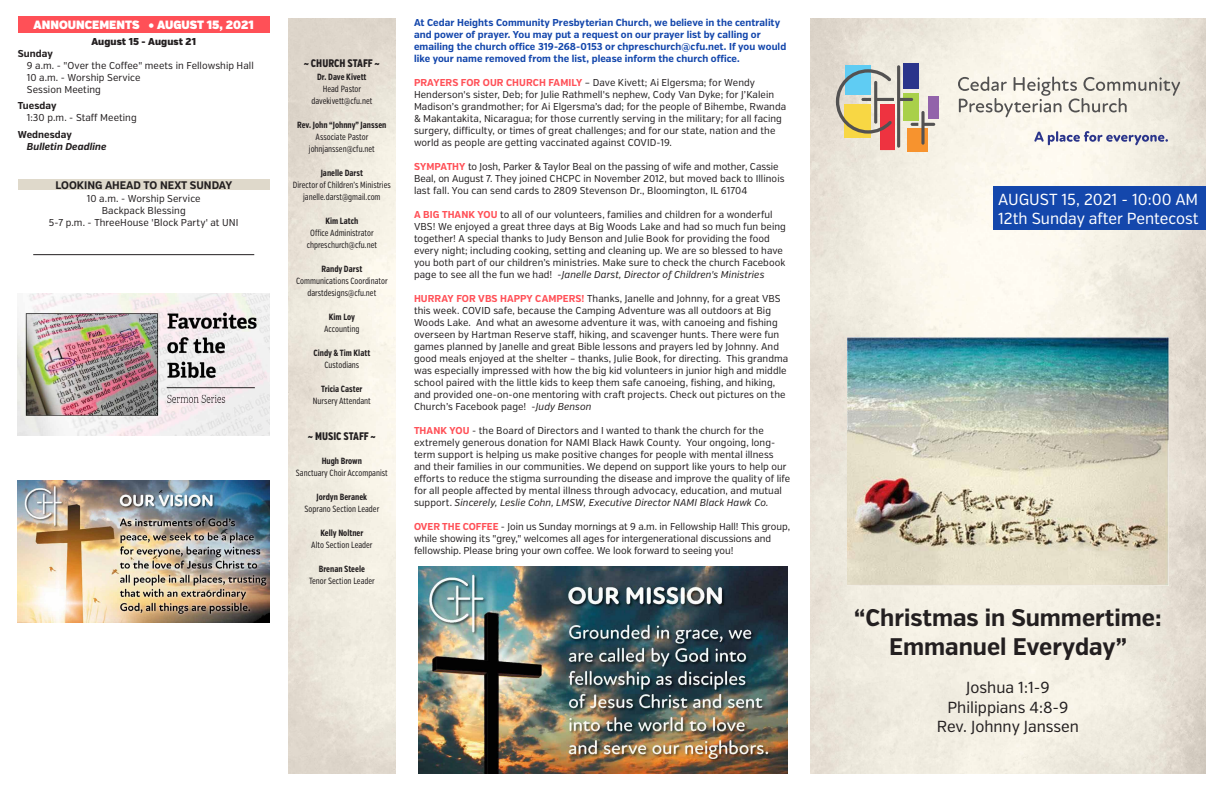
<style>
.page{position:relative;width:1224px;height:792px;background:#fff}
.page>*{position:absolute;margin:0;border:0;box-sizing:border-box;transform-origin:0 0}
.t1{font:700 24px/28.8px "Verb Cond";color:#231f20;text-align:center}
.t2{font:16px/19.2px "Verb Cond";color:#fff}
.t3{font:16px/19.2px "Verb Cond";color:#231f20;text-align:center}
.t4{font:12px "Verb Cond Ultra";color:#fff}
.t5{font:800 11px "Verb Comp";color:#231f20}
.t6{font:700 11px "Verb Cond";color:#231f20}
.t7{font:10px/12px "Verb Cond";letter-spacing:.005em;color:#231f20}
.t8{font:700 10px/12px "Verb Cond";letter-spacing:.01em;color:#1447ac}
.t9{font:700 10px "Verb Cond";letter-spacing:.01em;color:#231f20}
.t10{font:900 10px "Verb Cond";letter-spacing:.01em;color:#231f20}
.t11{font:italic 700 10px "Verb Cond";letter-spacing:.01em;color:#231f20}
.t12{font:9px/12px "Verb Comp";color:#231f20;text-align:center}
.t13{font:700 9px "Verb Comp";color:#231f20}
.s1{font-weight:700;color:#ff5057}
.s2{font-style:italic}
</style>
<div class="page">
<img style="left:810px;top:18px;width:396px;height:756px">
<svg style="left:958px;top:76px;width:222px;height:41px;background:#dad6cd"></svg>
<svg style="left:1034px;top:131px;width:134px;height:14px;background:#c0c0cf"></svg>
<div style="left:903px;top:63px;width:16px;height:26px;background:#2b358b"></div>
<div style="left:907px;top:129px;width:21px;height:23px;background:#f7932e"></div>
<div style="left:928px;top:96px;width:11px;height:23px;background:#9263aa"></div>
<svg style="left:836px;top:65px;width:99px;height:85px;background:#c0b29c"></svg>
<div style="left:994px;top:186px;width:212px;height:44px;background:#1447ac"></div>
<div style="left:18px;top:16px;width:252px;height:17px;background:#ff5057"></div>
<hr style="left:33px;top:254px;width:221px;height:1px;background:#231f20">
<div style="left:18px;top:179px;width:252px;height:11px;background:#dfd9cb"></div>
<img style="left:18px;top:294px;width:252px;height:142px">
<img style="left:18px;top:480px;width:252px;height:142px">
<img style="left:847px;top:338px;width:322px;height:247px">
<img style="left:419px;top:566px;width:369px;height:208px">
<p class="t4" style="left:34px;top:18px;width:222px">ANNOUNCEMENTS • AUGUST 15, 2021</p>
<p class="t10" style="left:91px;top:35px;width:106px">August 15 - August 21</p>
<p class="t9" style="left:18px;top:47px;width:37px">Sunday</p>
<p class="t7" style="left:27px;top:60px;width:229px">9 a.m. - "Over the Coffee" meets in Fellowship Hall<br>10 a.m. - Worship Service<br>Session Meeting</p>
<p class="t9" style="left:18px;top:100px;width:40px">Tuesday</p>
<p class="t7" style="left:27px;top:112px;width:112px">1:30 p.m. - Staff Meeting</p>
<p class="t9" style="left:18px;top:128px;width:56px">Wednesday</p>
<p class="t11" style="left:27px;top:140px;width:81px">Bulletin Deadline</p>
<p class="t6" style="left:56px;top:178px;width:178px">LOOKING AHEAD TO NEXT SUNDAY</p>
<p class="t7" style="left:49px;top:193px;width:191px;text-align:center">10 a.m. - Worship Service<br>Backpack Blessing<br>5-7 p.m. - ThreeHouse 'Block Party' at UNI</p>
<p class="t5" style="left:304px;top:57px;width:78px">~ CHURCH STAFF ~</p>
<p class="t13" style="left:317px;top:72px;width:51px">Dr. Dave Kivett</p>
<p class="t12" style="left:311px;top:83px;width:63px">Head Pastor davekivett@cfu.net</p>
<p class="t13" style="left:297px;top:120px;width:91px">Rev. John “Johnny” Janssen</p>
<p class="t12" style="left:309px;top:131px;width:67px">Associate Pastor johnjanssen@cfu.net</p>
<p class="t13" style="left:321px;top:168px;width:44px">Janelle Darst</p>
<p class="t12" style="left:293px;top:179px;width:100px">Director of Children’s Ministries janelle.darst@gmail.com</p>
<p class="t13" style="left:325px;top:216px;width:34px">Kim Latch</p>
<p class="t12" style="left:307px;top:227px;width:72px">Office Administrator chpreschurch@cfu.net</p>
<p class="t13" style="left:321px;top:264px;width:42px">Randy Darst</p>
<p class="t12" style="left:296px;top:275px;width:93px">Communications Coordinator darstdesigns@cfu.net</p>
<p class="t13" style="left:329px;top:312px;width:28px">Kim Loy</p>
<p class="t12" style="left:324px;top:323px;width:37px">Accounting</p>
<p class="t13" style="left:313px;top:348px;width:58px">Cindy &amp; Tim Klatt</p>
<p class="t12" style="left:324px;top:359px;width:36px">Custodians</p>
<p class="t13" style="left:321px;top:384px;width:43px">Tricia Caster</p>
<p class="t12" style="left:313px;top:395px;width:59px">Nursery Attendant</p>
<p class="t5" style="left:308px;top:430px;width:70px">~ MUSIC STAFF ~</p>
<p class="t13" style="left:322px;top:456px;width:42px">Hugh Brown</p>
<p class="t12" style="left:296px;top:467px;width:94px">Sanctuary Choir Accompanist</p>
<p class="t13" style="left:317px;top:492px;width:52px">Jordyn Beranek</p>
<p class="t12" style="left:305px;top:503px;width:76px">Soprano Section Leader</p>
<p class="t13" style="left:321px;top:528px;width:44px">Kelly Noltner</p>
<p class="t12" style="left:311px;top:539px;width:63px">Alto Section Leader</p>
<p class="t13" style="left:319px;top:564px;width:48px">Brenan Steele</p>
<p class="t12" style="left:309px;top:575px;width:67px">Tenor Section Leader</p>
<p class="t8" style="left:414px;top:17px;width:374px">At Cedar Heights Community Presbyterian Church, we believe in the centrality and power of prayer. You may put a request on our prayer list by calling or emailing the church office 319-268-0153 or chpreschurch@cfu.net. If you would like your name removed from the list, please inform the church office.</p>
<p class="t7" style="left:414px;top:77px;width:374px"><span class="s1">PRAYERS FOR OUR CHURCH FAMILY</span> – Dave Kivett; Ai Elgersma; for Wendy Henderson's sister, Deb; for Julie Rathmell's nephew, Cody Van Dyke; for J’Kalein Madison’s grandmother; for Ai Elgersma’s dad; for the people of Bihembe, Rwanda &amp; Makantakita, Nicaragua; for those currently serving in the military; for all facing surgery, difficulty, or times of great challenges; and for our state, nation and the world as people are getting vaccinated against COVID-19.</p>
<p class="t7" style="left:414px;top:161px;width:372px"><span class="s1">SYMPATHY</span> to Josh, Parker &amp; Taylor Beal on the passing of wife and mother, Cassie<br>Beal, on August 7. They joined CHCPC in November 2012, but moved back to Illinois last fall. You can send cards to 2809 Stevenson Dr., Bloomington, IL 61704</p>
<p class="t7" style="left:414px;top:209px;width:373px"><span class="s1">A BIG THANK YOU</span> to all of our volunteers, families and children for a wonderful VBS! We enjoyed a great three days at Big Woods Lake and had so much fun being together! A special thanks to Judy Benson and Julie Book for providing the food every night; including cooking, setting and cleaning up. We are so blessed to have you both part of our children’s ministries. Make sure to check the church Facebook page to see all the fun we had! <span class="s2">-Janelle Darst, Director of Children's Ministries</span></p>
<p class="t7" style="left:414px;top:293px;width:376px"><span class="s1">HURRAY FOR VBS HAPPY CAMPERS!</span> Thanks, Janelle and Johnny, for a great VBS this week. COVID safe, because the Camping Adventure was all outdoors at Big Woods Lake. And what an awesome adventure it was, with canoeing and fishing overseen by Hartman Reserve staff, hiking, and scavenger hunts. There were fun games planned by Janelle and great Bible lessons and prayers led by Johnny. And good meals enjoyed at the shelter – thanks, Julie Book, for directing. This grandma was especially impressed with how the big kid volunteers in junior high and middle school paired with the little kids to keep them safe canoeing, fishing, and hiking, and provided one-on-one mentoring with craft projects. Check out pictures on the Church’s Facebook page! -<span class="s2">Judy Benson</span></p>
<p class="t7" style="left:414px;top:425px;width:378px"><span class="s1">THANK YOU</span> - the Board of Directors and I wanted to thank the church for the extremely generous donation for NAMI Black Hawk County. Your ongoing, long&shy;term support is helping us make positive changes for people with mental illness and their families in our communities. We depend on support like yours to help our efforts to reduce the stigma surrounding the disease and improve the quality of life for all people affected by mental illness through advocacy, education, and mutual support. <span class="s2">Sincerely, Leslie Cohn, LMSW, Executive Director NAMI Black Hawk Co.</span></p>
<p class="t7" style="left:414px;top:521px;width:378px"><span class="s1">OVER THE COFFEE</span> - Join us Sunday mornings at 9 a.m. in Fellowship Hall! This group, while showing its "grey," welcomes all ages for intergenerational discussions and fellowship. Please bring your own coffee. We look forward to seeing you!</p>
<h2 class="t2" style="left:998px;top:190px;width:202px">AUGUST 15, 2021 - 10:00 AM<br>12th Sunday after Pentecost</h2>
<h1 class="t1" style="left:854px;top:604px;width:309px">“Christmas in Summertime:<br>Emmanuel Everyday”</h1>
<h2 class="t3" style="left:937px;top:678px;width:144px">Joshua 1:1-9<br>Philippians 4:8-9<br>Rev. Johnny Janssen</h2>
</div>
